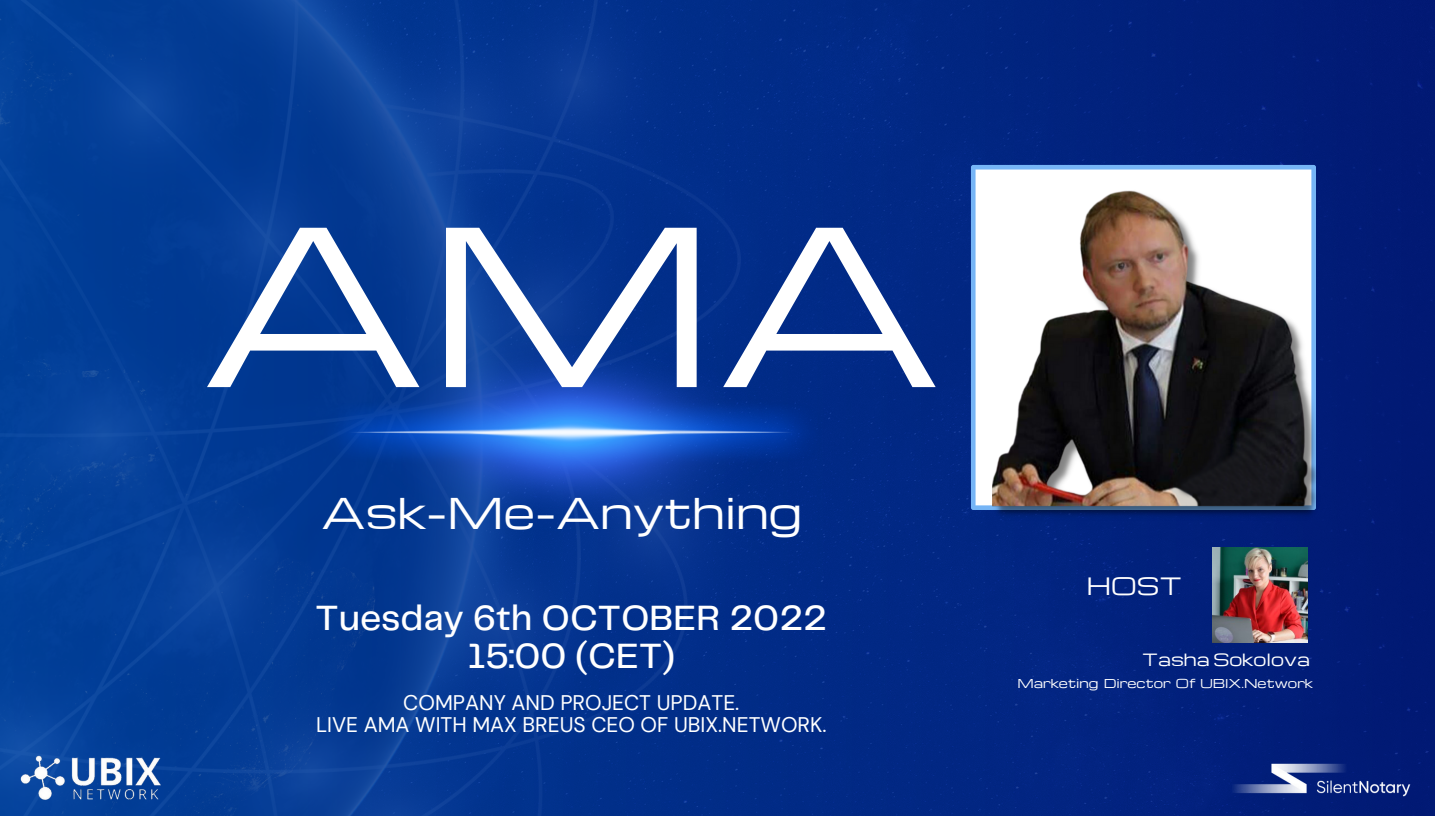
<style>
.page{position:relative;width:1435px;height:816px;background:#fff}
.page>*{position:absolute;margin:0;border:0;box-sizing:border-box;transform-origin:0 0}
.t1{font:212.4px "Michroma";color:#fff}
.t2{font:41.47px "Michroma";color:#fff}
.t3{font:500 36.45px/38.2px "Telegraf";color:#fff;text-align:center}
.t4{font:23.4px "Michroma";color:#fff}
.t5{font:21.08px/22.3px "DM Sans";color:#fff;text-align:center}
.t6{font:16.5px "Michroma";color:#fff}
.t7{font:12px "Michroma";color:#fff}
</style>
<div class="page">
<div style="left:0;top:0;width:1434px;height:816px;background:linear-gradient(to right,#06459e,#011975)"></div>
<svg style="left:971px;top:165px;width:344px;height:345px"></svg>
<img style="left:992px;top:190px;width:328px;height:330px">
<img style="left:1212px;top:547px;width:95px;height:81px">
<img style="left:15px;top:734px;width:155px;height:72px">
<img style="left:1168px;top:628px;width:266px;height:188px">
<img style="left:320px;top:331px;width:502px;height:204px">
<h1 class="t1" style="left:200px;top:141px;width:743px">AMA</h1>
<h2 class="t2" style="left:321px;top:480px;width:482px">Ask-Me-Anything</h2>
<h3 class="t3" style="left:315px;top:600px;width:513px">Tuesday 6th OCTOBER 2022<br>15:00 (CET)</h3>
<p class="t5" style="left:316px;top:691px;width:512px">COMPANY AND PROJECT UPDATE.<br>LIVE AMA WITH MAX BREUS CEO OF UBIX.NETWORK.</p>
<p class="t4" style="left:1086px;top:568px;width:97px">HOST</p>
<p class="t6" style="left:1142px;top:646px;width:169px">Tasha Sokolova</p>
<p class="t7" style="left:1017px;top:674px;width:297px">Marketing Director Of UBIX.Network</p>
</div>
